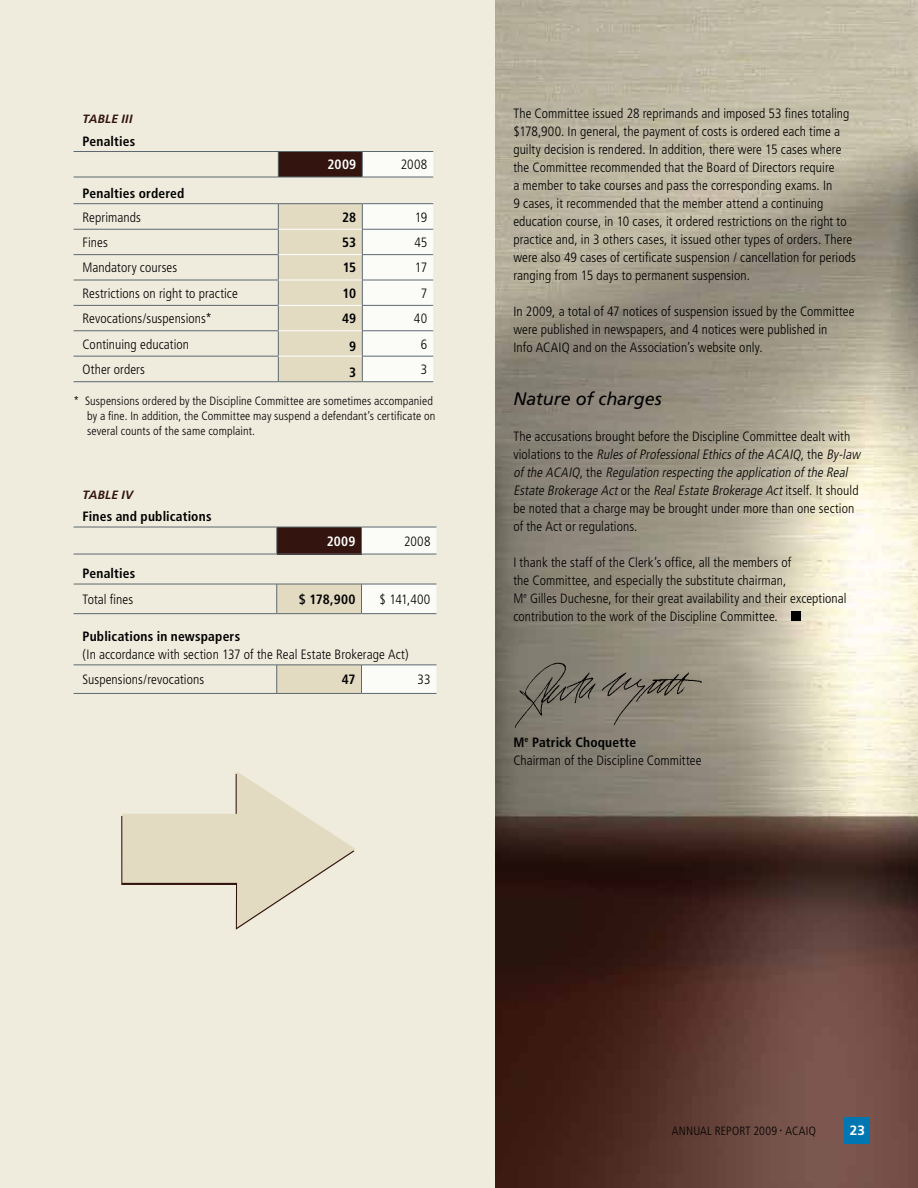
<style>
.page{position:relative;width:918px;height:1188px;background:#fff}
.page>*{position:absolute;margin:0;border:0;box-sizing:border-box;transform-origin:0 0}
.t1{font:italic 18px "Frutiger";letter-spacing:-.005em;color:#000}
.t2{font:300 condensed 13.5px/18px "Frutiger";letter-spacing:.005em;color:#000}
.t3{font:700 condensed 13.5px "Frutiger";letter-spacing:.01em;color:#000}
.t4{font:700 condensed 13.5px "Frutiger";letter-spacing:.015em;color:#fff}
.t5{font:700 13.5px "Frutiger";color:#fff}
.t6{font:300 condensed 12px/15px "Frutiger";letter-spacing:.01em;color:#000}
.t7{font:italic 700 12px "Frutiger";letter-spacing:.025em;color:#33140e}
.s1{font-style:italic}
.s2{font-weight:700}
</style>
<div class="page">
<div style="left:0;top:0;width:521px;height:1188px;background:#efebdd"></div>
<img style="left:495px;top:0;width:423px;height:1188px">
<div style="left:791px;top:612px;width:9px;height:9px;background:#000"></div>
<img style="left:513px;top:662px;width:189px;height:67px">
<hr style="left:74px;top:151px;width:204px;height:1px;background:#5d6970">
<hr style="left:278px;top:151px;width:84px;height:1px;background:#5d6970">
<hr style="left:74px;top:229px;width:205px;height:1px;background:#5d6970">
<hr style="left:74px;top:254px;width:205px;height:1px;background:#5d6970">
<hr style="left:74px;top:280px;width:205px;height:1px;background:#5d6970">
<hr style="left:74px;top:305px;width:205px;height:1px;background:#5d6970">
<hr style="left:74px;top:331px;width:205px;height:1px;background:#5d6970">
<hr style="left:74px;top:356px;width:205px;height:1px;background:#5d6970">
<hr style="left:74px;top:177px;width:204px;height:1px;background:#5d6970">
<hr style="left:74px;top:203px;width:204px;height:1px;background:#5d6970">
<hr style="left:362px;top:151px;width:71px;height:1px;background:#5d6970">
<svg style="left:278px;top:152px;width:155px;height:229px;background:#dfdacd"></svg>
<hr style="left:74px;top:381px;width:204px;height:1px;background:#5d6970">
<hr style="left:278px;top:381px;width:84px;height:1px;background:#5d6970">
<hr style="left:362px;top:381px;width:71px;height:1px;background:#5d6970">
<hr style="left:74px;top:527px;width:203px;height:1px;background:#5d6970">
<hr style="left:74px;top:693px;width:203px;height:1px;background:#5d6970">
<hr style="left:277px;top:693px;width:85px;height:1px;background:#5d6970">
<hr style="left:362px;top:693px;width:74px;height:1px;background:#5d6970">
<svg style="left:276px;top:527px;width:160px;height:166px"></svg>
<hr style="left:74px;top:613px;width:203px;height:1px;background:#5d6970">
<hr style="left:277px;top:613px;width:85px;height:1px;background:#5d6970">
<hr style="left:362px;top:613px;width:74px;height:1px;background:#5d6970">
<hr style="left:74px;top:554px;width:203px;height:1px;background:#5d6970">
<hr style="left:277px;top:554px;width:85px;height:1px;background:#5d6970">
<hr style="left:362px;top:554px;width:74px;height:1px;background:#5d6970">
<hr style="left:74px;top:584px;width:203px;height:1px;background:#5d6970">
<hr style="left:277px;top:584px;width:85px;height:1px;background:#5d6970">
<hr style="left:362px;top:584px;width:74px;height:1px;background:#5d6970">
<hr style="left:74px;top:665px;width:203px;height:1px;background:#5d6970">
<hr style="left:277px;top:665px;width:85px;height:1px;background:#5d6970">
<hr style="left:362px;top:665px;width:74px;height:1px;background:#5d6970">
<div style="left:844px;top:1117px;width:26px;height:27px;background:#0076b2"></div>
<svg style="left:121px;top:772px;width:234px;height:158px"></svg>
<p class="t7" style="left:83px;top:112px;width:44px">TABLE III</p>
<p class="t3" style="left:83px;top:133px;width:54px">Penalties</p>
<p class="t4" style="left:328px;top:157px;width:30px">2009</p>
<p class="t2" style="left:401px;top:156px;width:28px">2008</p>
<p class="t3" style="left:83px;top:185px;width:103px">Penalties ordered</p>
<p class="t2" style="left:83px;top:208px;width:60px">Reprimands</p>
<p class="t3" style="left:342px;top:209px;width:16px">28</p>
<p class="t2" style="left:415px;top:208px;width:14px">19</p>
<p class="t2" style="left:83px;top:234px;width:27px">Fines</p>
<p class="t3" style="left:342px;top:234px;width:15px">53</p>
<p class="t2" style="left:414px;top:234px;width:14px">45</p>
<p class="t2" style="left:83px;top:259px;width:96px">Mandatory courses</p>
<p class="t3" style="left:343px;top:260px;width:15px">15</p>
<p class="t2" style="left:415px;top:259px;width:14px">17</p>
<p class="t2" style="left:83px;top:284px;width:157px">Restrictions on right to practice</p>
<p class="t3" style="left:343px;top:285px;width:15px">10</p>
<p class="t2" style="left:421px;top:284px;width:8px">7</p>
<p class="t2" style="left:83px;top:310px;width:131px">Revocations/suspensions*</p>
<p class="t3" style="left:342px;top:310px;width:16px">49</p>
<p class="t2" style="left:414px;top:310px;width:15px">40</p>
<p class="t2" style="left:83px;top:335px;width:108px">Continuing education</p>
<p class="t3" style="left:349px;top:339px;width:9px">9</p>
<p class="t2" style="left:421px;top:335px;width:8px">6</p>
<p class="t2" style="left:83px;top:360px;width:64px">Other orders</p>
<p class="t3" style="left:349px;top:364px;width:9px">3</p>
<p class="t2" style="left:421px;top:360px;width:8px">3</p>
<p class="t6" style="left:87px;top:393px;width:350px;text-indent:-14px">* Suspensions ordered by the Discipline Committee are sometimes accompanied by a fine. In addition, the Committee may suspend a defendant’s certificate on several counts of the same complaint.</p>
<p class="t7" style="left:83px;top:487px;width:52px">TABLE IV</p>
<p class="t3" style="left:83px;top:508px;width:130px">Fines and publications</p>
<p class="t4" style="left:327px;top:533px;width:30px">2009</p>
<p class="t2" style="left:404px;top:532px;width:28px">2008</p>
<p class="t3" style="left:83px;top:565px;width:54px">Penalties</p>
<p class="t2" style="left:83px;top:590px;width:52px">Total fines</p>
<p class="t3" style="left:299px;top:591px;width:58px">$ 178,900</p>
<p class="t2" style="left:380px;top:590px;width:52px">$ 141,400</p>
<p class="t3" style="left:83px;top:628px;width:159px">Publications in newspapers</p>
<p class="t2" style="left:83px;top:642px;width:328px;line-height:25.2px">(In accordance with section 137 of the Real Estate Brokerage Act)<br>Suspensions/revocations</p>
<p class="t3" style="left:342px;top:671px;width:15px">47</p>
<p class="t2" style="left:418px;top:671px;width:14px">33</p>
<p class="t2" style="left:513px;top:105px;width:344px">The Committee issued 28 reprimands and imposed 53 fines totaling $178,900. In general, the payment of costs is ordered each time a guilty decision is rendered. In addition, there were 15 cases where the Committee recommended that the Board of Directors require<br>a member to take courses and pass the corresponding exams. In<br>9 cases, it recommended that the member attend a continuing education course, in 10 cases, it ordered restrictions on the right to practice and, in 3 others cases, it issued other types of orders. There were also 49 cases of certificate suspension / cancellation for periods ranging from 15 days to permanent suspension.</p>
<p class="t2" style="left:513px;top:303px;width:343px">In 2009, a total of 47 notices of suspension issued by the Committee were published in newspapers, and 4 notices were published in<br>Info ACAIQ and on the Association’s website only.</p>
<h1 class="t1" style="left:513px;top:388px;width:150px">Nature of charges</h1>
<p class="t2" style="left:513px;top:427px;width:351px">The accusations brought before the Discipline Committee dealt with<br>v i o l a t i o n s t o t h e <span class="s1">RulesofProfessionalEthicsofthe ACAIQ</span>, t h e <span class="s1">By-law ofthe ACAIQ</span>, t h e <span class="s1">Regulation respecting the application ofthe Real Estate Brokerage Act</span>o r t h e <span class="s1">RealEstate Brokerage Act</span>i t s e l f . I t s h o u l d be noted that a charge may be brought under more than one section of the Act or regulations.</p>
<p class="t2" style="left:513px;top:553px;width:335px">I thank the staff of the Clerk’s office, all the members of<br>the Committee, and especially the substitute chairman,<br>M<sup>e</sup> Gilles Duchesne, for their great availability and their exceptional contribution to the work of the Discipline Committee.</p>
<p class="t2" style="left:513px;top:733px;width:190px"><span class="s2">M</span><sup>e</sup> <span class="s2">Patrick Choquette<br></span>Chairman of the Discipline Committee</p>
<p class="t6" style="left:672px;top:1124px;width:145px">ANNUAL REPORT 2009 <sup>•</sup> ACAIQ</p>
<p class="t5" style="left:850px;top:1123px;width:17px">23</p>
</div>
